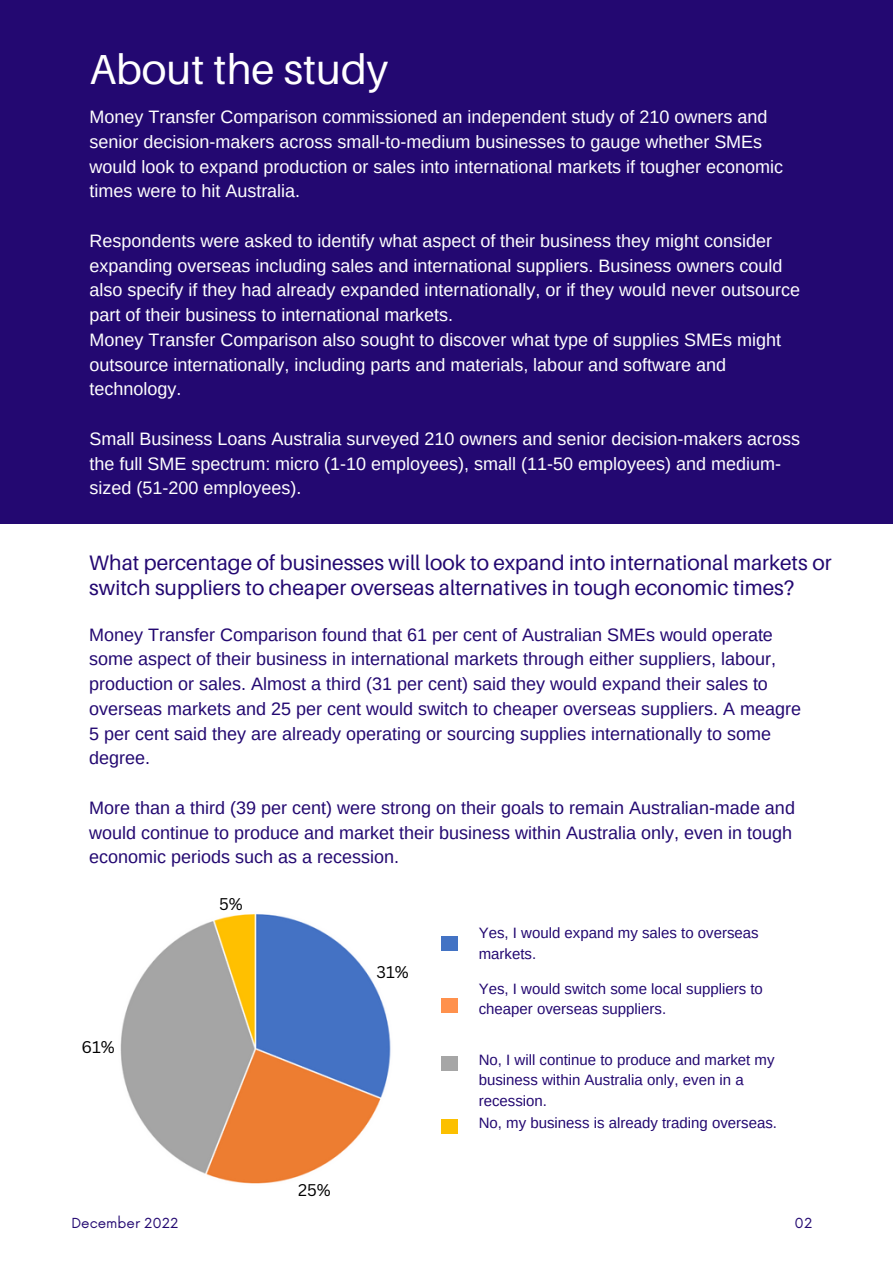
<style>
.page{position:relative;width:893px;height:1264px;background:#fff}
.page>*{position:absolute;margin:0;border:0;box-sizing:border-box;transform-origin:0 0}
.t1{font:42px "Aileron";color:#fff}
.t2{font:21px/24.8px "Aileron";color:#230871}
.t3{font:18px/24.8px "Arimo";color:#fff}
.t4{font:18px/24.8px "Arimo";color:#230871}
.t5{font:16.5px "Canva Sans";color:#000}
.t6{font:15px/20.2px "Arimo";color:#230871}
.t7{font:13.5px "Now";color:#230871}
</style>
<div class="page">
<div style="left:0;top:0;width:892px;height:523px;background:#230871"></div>
<div style="left:441px;top:936px;width:16px;height:15px;background:#4373c4"></div>
<div style="left:441px;top:998px;width:16px;height:14px;background:#ff914d"></div>
<div style="left:441px;top:1055px;width:16px;height:15px;background:#a6a6a6"></div>
<img style="left:120px;top:914px;width:271px;height:270px">
<div style="left:441px;top:1118px;width:16px;height:15px;background:#fcc000"></div>
<h1 class="t1" style="left:89px;top:43px;width:300px">About the study</h1>
<p class="t3" style="left:89px;top:104px;width:695px">Money Transfer Comparison commissioned an independent study of 210 owners and senior decision-makers across small-to-medium businesses to gauge whether SMEs would look to expand production or sales into international markets if tougher economic times were to hit Australia.</p>
<p class="t3" style="left:89px;top:228px;width:712px">Respondents were asked to identify what aspect of their business they might consider expanding overseas including sales and international suppliers. Business owners could also specify if they had already expanded internationally, or if they would never outsource part of their business to international markets.<br>Money Transfer Comparison also sought to discover what type of supplies SMEs might outsource internationally, including parts and materials, labour and software and technology.</p>
<p class="t3" style="left:89px;top:426px;width:712px">Small Business Loans Australia surveyed 210 owners and senior decision-makers across the full SME spectrum: micro (1-10 employees), small (11-50 employees) and medium&shy;sized (51-200 employees).</p>
<p class="t2" style="left:89px;top:549px;width:743px">What percentage of businesses will look to expand into international markets or switch suppliers to cheaper overseas alternatives in tough economic times?</p>
<p class="t4" style="left:89px;top:622px;width:713px">Money Transfer Comparison found that 61 per cent of Australian SMEs would operate some aspect of their business in international markets through either suppliers, labour, production or sales. Almost a third (31 per cent) said they would expand their sales to overseas markets and 25 per cent would switch to cheaper overseas suppliers. A meagre 5 per cent said they are already operating or sourcing supplies internationally to some degree.</p>
<p class="t4" style="left:89px;top:795px;width:707px">More than a third (39 per cent) were strong on their goals to remain Australian-made and would continue to produce and market their business within Australia only, even in tough economic periods such as a recession.</p>
<p class="t5" style="left:81px;top:1035px;width:35px">61%</p>
<p class="t5" style="left:219px;top:891px;width:25px">5%</p>
<p class="t5" style="left:376px;top:960px;width:34px">31%</p>
<p class="t5" style="left:298px;top:1178px;width:34px">25%</p>
<p class="t6" style="left:478px;top:923px;width:281px">Yes, I would expand my sales to overseas markets.</p>
<p class="t6" style="left:478px;top:978px;width:285px">Yes, I would switch some local suppliers to cheaper overseas suppliers.</p>
<p class="t6" style="left:478px;top:1049px;width:297px">No, I will continue to produce and market my business within Australia only, even in a recession.</p>
<p class="t6" style="left:478px;top:1113px;width:300px">No, my business is already trading overseas.</p>
<p class="t7" style="left:71px;top:1215px;width:109px">December 2022</p>
<p class="t7" style="left:794px;top:1215px;width:19px">02</p>
</div>
